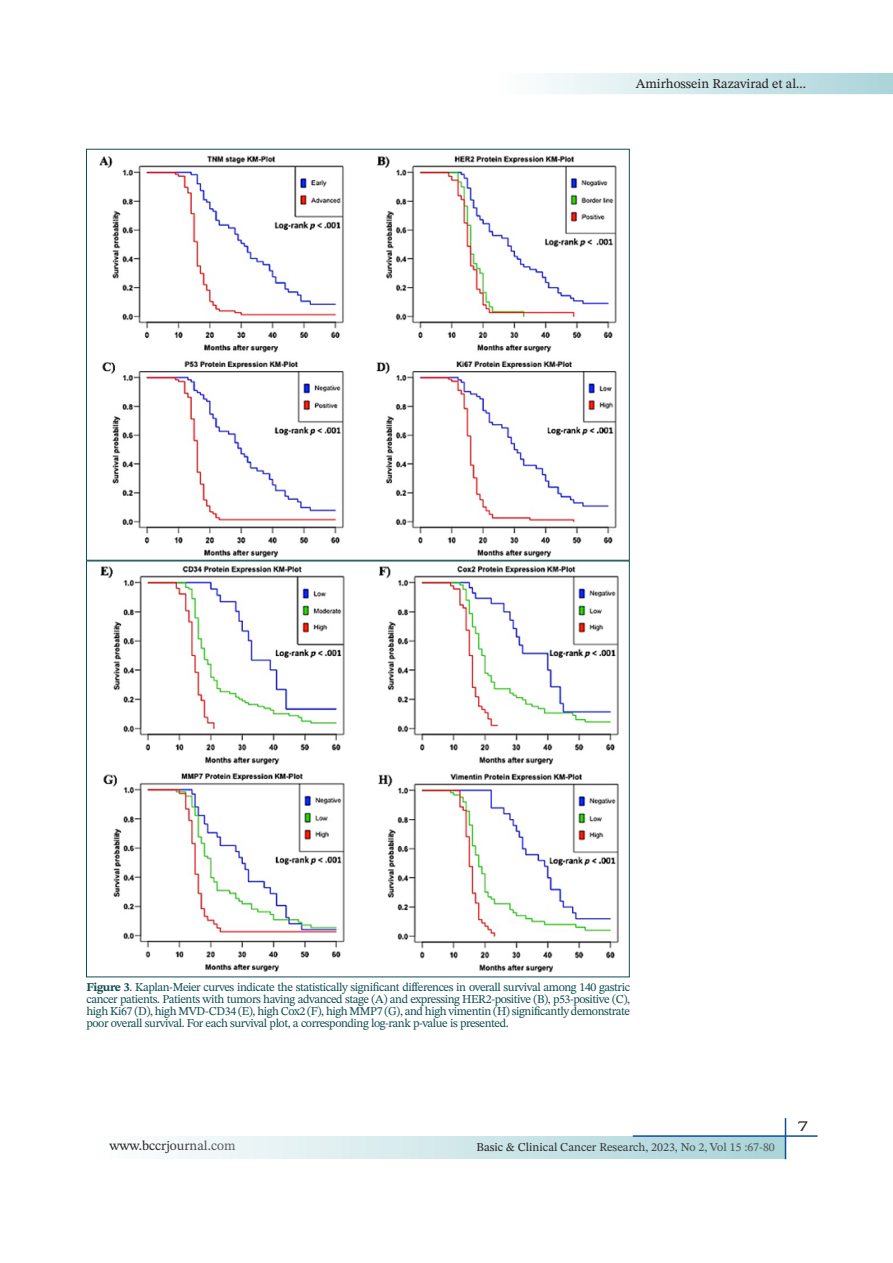
<style>
.page{position:relative;width:893px;height:1263px;background:#fff}
.page>*{position:absolute;margin:0;border:0;box-sizing:border-box;transform-origin:0 0}
.t1{font:15px "STIX Two Text";color:#231f20;scale:1.5 1}
.t2{font:13.5px "STIX Two Text";color:#231f20}
.t3{font:12px/12px "STIX Two Text";letter-spacing:-.035em;color:#0f4e50;text-align:justify}
.t4{font:12px "STIX Two Text";color:#231f20}
.s1{font-weight:700}
</style>
<div class="page">
<div style="left:90px;top:1136px;width:695px;height:22px;background:linear-gradient(to right,#fffffe,#a9d4d9)"></div>
<hr style="left:633px;top:1135px;width:184px;height:2px;background:#0d4da1">
<hr style="left:785px;top:1118px;width:1px;height:41px;background:#0d4da1">
<svg style="left:544px;top:73px;width:349px;height:22px;background:#d1e7ea"></svg>
<img style="left:100px;top:566px;width:519px;height:407px">
<img style="left:99px;top:155px;width:518px;height:403px">
<p class="t2" style="left:636px;top:74px;width:172px">Amirhossein Razavirad et al...</p>
<p class="t3" style="left:86px;top:980px;width:545px"><span class="s1">Figure 3</span>. Kaplan-Meier curves indicate the statistically significant differences in overall survival among 140 gastric cancer patients. Patients with tumors having advanced stage (A) and expressing HER2-positive (B), p53-positive (C), high Ki67 (D), high MVD-CD34 (E), high Cox2 (F), high MMP7 (G), and high vimentin (H) significantly demonstrate poor overall survival. For each survival plot, a corresponding log-rank p-value is presented.</p>
<p class="t2" style="left:109px;top:1136px;width:128px">www.bccrjournal.com</p>
<p class="t4" style="left:477px;top:1139px;width:300px">Basic &amp; Clinical Cancer Research, 2023, No 2, Vol 15 :67-80</p>
<p class="t1" style="left:797px;top:1115px;width:9px">7</p>
</div>
